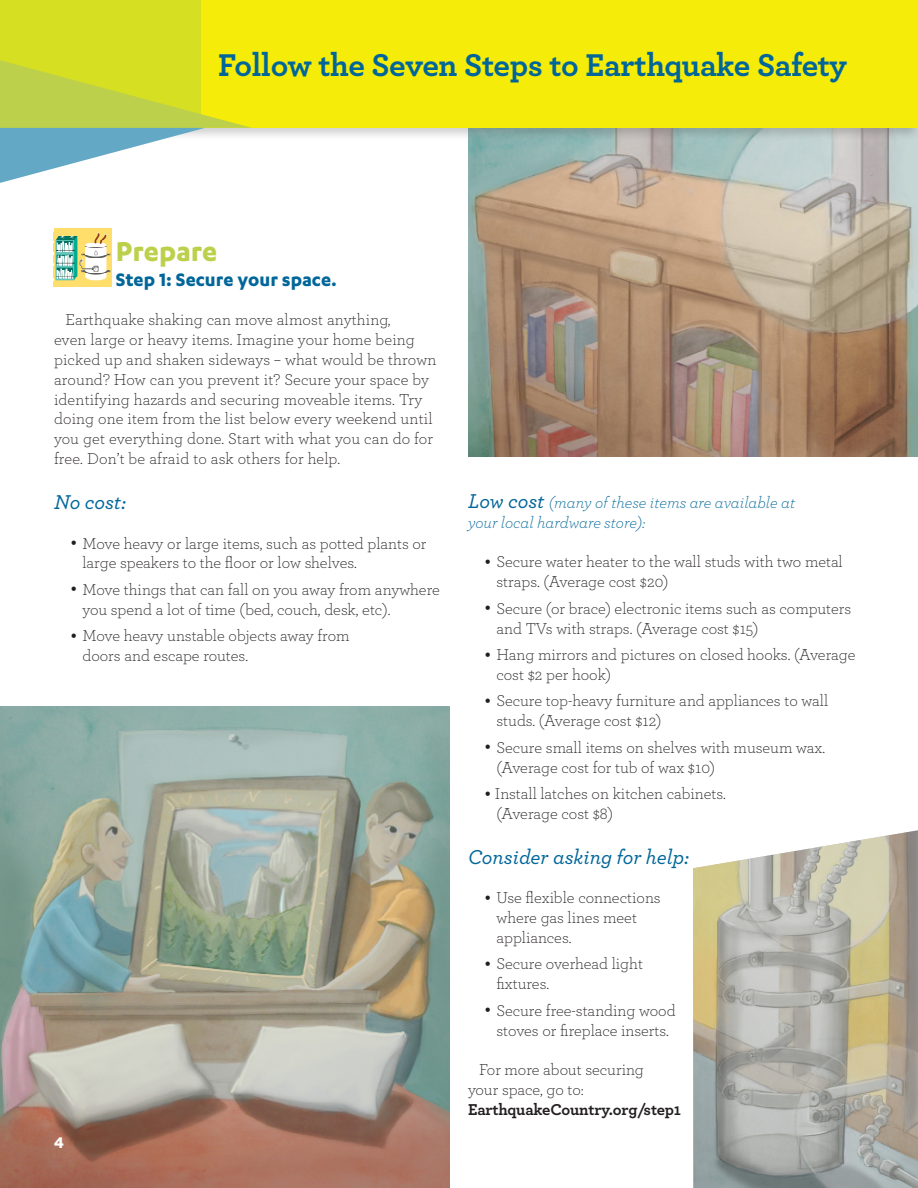
<style>
.page{position:relative;width:918px;height:1188px;background:#fff}
.page>*{position:absolute;margin:0;border:0;box-sizing:border-box;transform-origin:0 0}
.t1{font:700 33px "Archer Pro";letter-spacing:-.01em;color:#069}
.t2{font:700 31.5px "Karbon";color:#bdd04b}
.t3{font:italic 500 21px "Archer Pro";color:#069}
.t4{font:700 21px "Karbon";color:#069}
.t5{font:700 18px "Karbon";color:#fff}
.t6{font:300 16.5px/19.8px "Archer Pro";color:#231f20}
.t7{font:italic 300 16.5px/19.8px "Archer Pro";color:#069}
.t8{font:700 16.5px "Archer Pro";letter-spacing:-.01em;color:#231f20}
.s1{font-size:27px}
.s2{font-weight:500;font-size:21px}
</style>
<div class="page">
<img style="left:0;top:706px;width:450px;height:482px">
<img style="left:693px;top:830px;width:225px;height:358px">
<img style="left:468px;top:141px;width:450px;height:315px">
<div style="left:82px;top:0;width:836px;height:141px;background:#231f20;opacity:.21"></div>
<div style="left:94px;top:0;width:824px;height:127px;background:#f5ec09"></div>
<div style="left:0;top:0;width:200px;height:127px;background:#d6df21"></div>
<svg style="left:0;top:60px;width:252px;height:123px"></svg>
<img style="left:54px;top:229px;width:57px;height:57px">
<h1 class="t1" style="left:218px;top:39px;width:630px">Follow the Seven Steps to Earthquake Safety</h1>
<h2 class="t2" style="left:116px;top:233px;width:103px">Prepare</h2>
<p class="t4" style="left:116px;top:267px;width:222px">Step 1: Secure your space.</p>
<p class="t6" style="left:54px;top:309px;width:384px;text-indent:12px">Earthquake shaking can move almost anything,<br>even large or heavy items. Imagine your home being picked up and shaken sideways – what would be thrown around? How can you prevent it? Secure your space by identifying hazards and securing moveable items. Try doing one item from the list below every weekend until you get everything done. Start with what you can do for free. Don’t be afraid to ask others for help.</p>
<p class="t3" style="left:54px;top:487px;width:73px">No cost:</p>
<p class="t6" style="left:83px;top:533px;width:346px;text-indent:-12px"><span class="s1">•</span> Move heavy or large items, such as potted plants or large speakers to the floor or low shelves.</p>
<p class="t6" style="left:83px;top:579px;width:359px;text-indent:-12px"><span class="s1">•</span> Move things that can fall on you away from anywhere you spend a lot of time (bed, couch, desk, etc).</p>
<p class="t6" style="left:83px;top:625px;width:269px;text-indent:-12px"><span class="s1">•</span> Move heavy unstable objects away from doors and escape routes.</p>
<p class="t5" style="left:54px;top:1132px;width:12px">4</p>
<p class="t7" style="left:468px;top:492px;width:329px"><span class="s2">Low cost</span> (many of these items are available at your local hardware store):</p>
<p class="t6" style="left:497px;top:551px;width:348px;text-indent:-12px"><span class="s1">•</span> Secure water heater to the wall studs with two metal straps. (Average cost $20)</p>
<p class="t6" style="left:497px;top:598px;width:356px;text-indent:-12px"><span class="s1">•</span> Secure (or brace) electronic items such as computers and TVs with straps. (Average cost $15)</p>
<p class="t6" style="left:497px;top:644px;width:361px;text-indent:-12px"><span class="s1">•</span> Hang mirrors and pictures on closed hooks. (Average cost $2 per hook)</p>
<p class="t6" style="left:497px;top:690px;width:333px;text-indent:-12px"><span class="s1">•</span> Secure top-heavy furniture and appliances to wall studs. (Average cost $12)</p>
<p class="t6" style="left:497px;top:737px;width:330px;text-indent:-12px"><span class="s1">•</span> Secure small items on shelves with museum wax. (Average cost for tub of wax $10)</p>
<p class="t6" style="left:497px;top:783px;width:231px;text-indent:-12px"><span class="s1">•</span> Install latches on kitchen cabinets. (Average cost $8)</p>
<p class="t3" style="left:468px;top:841px;width:223px">Consider asking for help:</p>
<p class="t6" style="left:497px;top:887px;width:166px;text-indent:-12px"><span class="s1">•</span> Use flexible connections where gas lines meet appliances.</p>
<p class="t6" style="left:497px;top:953px;width:148px;text-indent:-12px"><span class="s1">•</span> Secure overhead light fixtures.</p>
<p class="t6" style="left:484px;top:1000px;width:193px;text-align:center"><span class="s1">•</span> Secure free-standing wood stoves or fireplace inserts.</p>
<p class="t6" style="left:468px;top:1059px;width:177px;text-indent:11px">For more about securing your space, go to:</p>
<p class="t8" style="left:468px;top:1096px;width:215px">EarthquakeCountry.org/step1</p>
</div>
